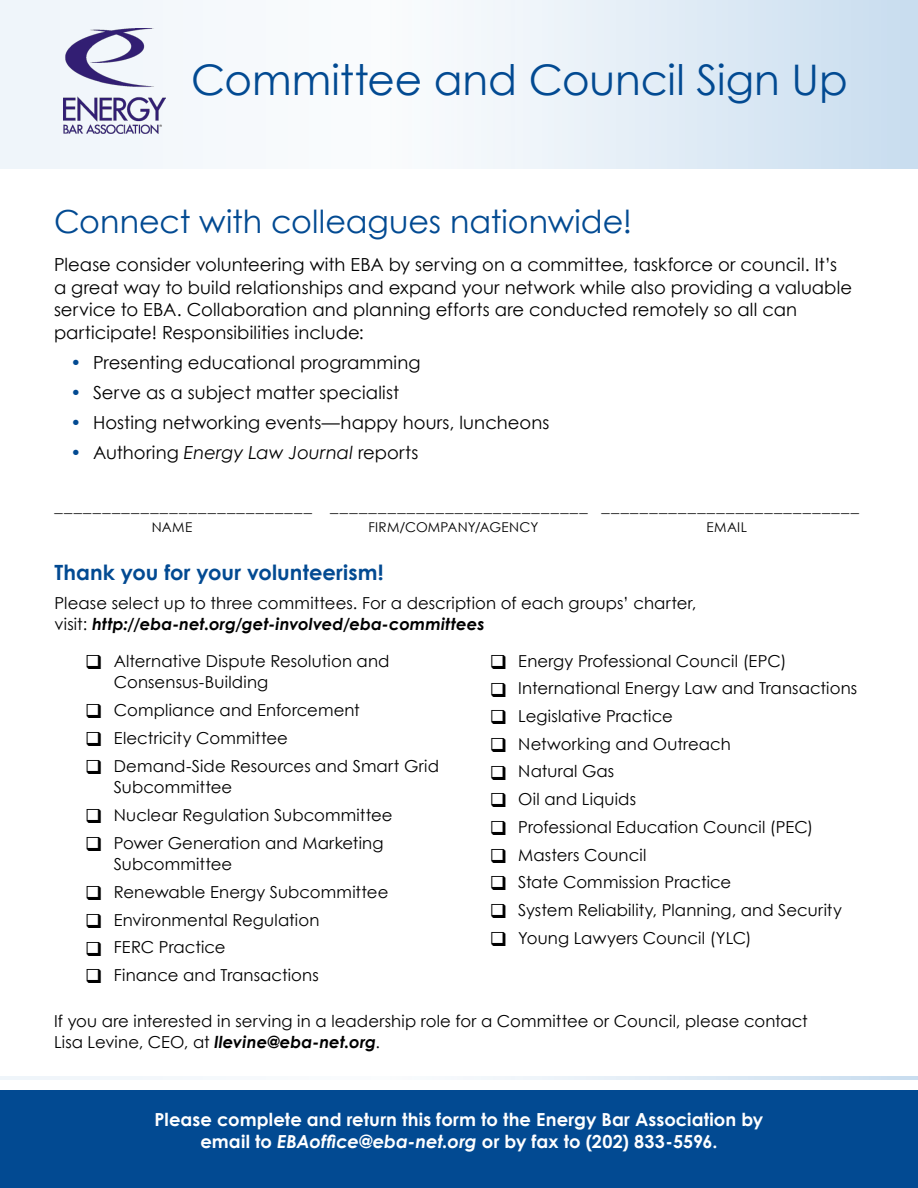
<style>
.page{position:relative;width:918px;height:1188px;background:#fff}
.page>*{position:absolute;margin:0;border:0;box-sizing:border-box;transform-origin:0 0}
.t1{font:42.15px "Century Gothic";letter-spacing:-.005em;color:#024a92}
.t2{font:31.8px "Century Gothic";color:#024a92}
.t3{font:700 21px "Century Gothic";letter-spacing:.005em;color:#024a92}
.t4{font:18px/22.5px "Century Gothic";letter-spacing:.005em;color:#000}
.t5{font:700 18px/22.5px "Century Gothic";letter-spacing:.005em;color:#fff;text-align:center}
.t6{font:16.5px/21.8px "Century Gothic";letter-spacing:.005em;color:#000}
.t7{font:13.5px "Century Gothic";letter-spacing:.02em;color:#000}
.s1{color:#024a92}
.s2{font-style:italic}
.s3{font-weight:700;font-style:italic}
</style>
<div class="page">
<div style="left:0;top:0;width:620px;height:168px;background:#f4f8fb"></div>
<div style="left:298px;top:0;width:620px;height:168px;background:linear-gradient(to right,#fff,#cbdeef)"></div>
<div style="left:0;top:1090px;width:918px;height:98px;background:#024a92"></div>
<hr style="left:0;top:1076px;width:620px;height:4px;background:#f4f8fb">
<svg style="left:598px;top:1076px;width:320px;height:4px"></svg>
<img style="left:63px;top:28px;width:103px;height:106px">
<h1 class="t1" style="left:191px;top:54px;width:658px">Committee and Council Sign Up</h1>
<h2 class="t2" style="left:54px;top:202px;width:580px">Connect with colleagues nationwide!</h2>
<p class="t4" style="left:54px;top:253px;width:800px">Please consider volunteering with EBA by serving on a committee, taskforce or council. It’s a great way to build relationships and expand your network while also providing a valuable service to EBA. Collaboration and planning efforts are conducted remotely so all can participate! Responsibilities include:</p>
<p class="t4" style="left:71px;top:351px;width:352px"><span class="s1">•</span> Presenting educational programming</p>
<p class="t4" style="left:71px;top:381px;width:330px"><span class="s1">•</span> Serve as a subject matter specialist</p>
<p class="t4" style="left:71px;top:411px;width:480px"><span class="s1">•</span> Hosting networking events—happy hours, luncheons</p>
<p class="t4" style="left:71px;top:441px;width:350px"><span class="s1">•</span> Authoring <span class="s2">Energy Law Journal</span> reports</p>
<p class="t6" style="left:55px;top:495px;width:806px">___________________________ ___________________________ ___________________________</p>
<p class="t7" style="left:152px;top:519px;width:42px">NAME</p>
<p class="t7" style="left:368px;top:519px;width:171px">FIRM/COMPANY/AGENCY</p>
<p class="t7" style="left:707px;top:519px;width:42px">EMAIL</p>
<p class="t3" style="left:55px;top:559px;width:331px">Thank you for your volunteerism!</p>
<p class="t6" style="left:55px;top:592px;width:643px">Please select up to three committees. For a description of each groups’ charter, visit: <span class="s3">http://eba-net.org/get-involved/eba-committees</span></p>
<p class="t6" style="left:114px;top:650px;width:277px;text-indent:-28px">❑ Alternative Dispute Resolution and<br>Consensus-Building</p>
<p class="t6" style="left:85px;top:699px;width:276px">❑ Compliance and Enforcement</p>
<p class="t6" style="left:85px;top:727px;width:204px">❑ Electricity Committee</p>
<p class="t6" style="left:114px;top:754px;width:327px;text-indent:-28px">❑ Demand-Side Resources and Smart Grid<br>Subcommittee</p>
<p class="t6" style="left:85px;top:804px;width:309px">❑ Nuclear Regulation Subcommittee</p>
<p class="t6" style="left:114px;top:832px;width:271px;text-indent:-28px">❑ Power Generation and Marketing<br>Subcommittee</p>
<p class="t6" style="left:85px;top:881px;width:305px">❑ Renewable Energy Subcommittee</p>
<p class="t6" style="left:85px;top:909px;width:236px">❑ Environmental Regulation</p>
<p class="t6" style="left:85px;top:936px;width:142px">❑ FERC Practice</p>
<p class="t6" style="left:85px;top:964px;width:235px">❑ Finance and Transactions</p>
<p class="t6" style="left:490px;top:650px;width:298px">❑ Energy Professional Council (EPC)</p>
<p class="t6" style="left:490px;top:677px;width:369px">❑ International Energy Law and Transactions</p>
<p class="t6" style="left:490px;top:705px;width:185px">❑ Legislative Practice</p>
<p class="t6" style="left:490px;top:733px;width:243px">❑ Networking and Outreach</p>
<p class="t6" style="left:490px;top:760px;width:126px">❑ Natural Gas</p>
<p class="t6" style="left:490px;top:788px;width:148px">❑ Oil and Liquids</p>
<p class="t6" style="left:490px;top:816px;width:325px">❑ Professional Education Council (PEC)</p>
<p class="t6" style="left:490px;top:843px;width:158px">❑ Masters Council</p>
<p class="t6" style="left:490px;top:871px;width:243px">❑ State Commission Practice</p>
<p class="t6" style="left:490px;top:899px;width:354px">❑ System Reliability, Planning, and Security</p>
<p class="t6" style="left:490px;top:927px;width:263px">❑ Young Lawyers Council (YLC)</p>
<p class="t6" style="left:54px;top:1009px;width:755px">If you are interested in serving in a leadership role for a Committee or Council, please contact<br>Lisa Levine, CEO, at <span class="s3">llevine@eba-net.org</span>.</p>
<p class="t5" style="left:155px;top:1108px;width:610px">Please complete and return this form to the Energy Bar Association by email to <span class="s2">EBAoffice@eba-net.org</span> or by fax to (202) 833-5596.</p>
</div>
